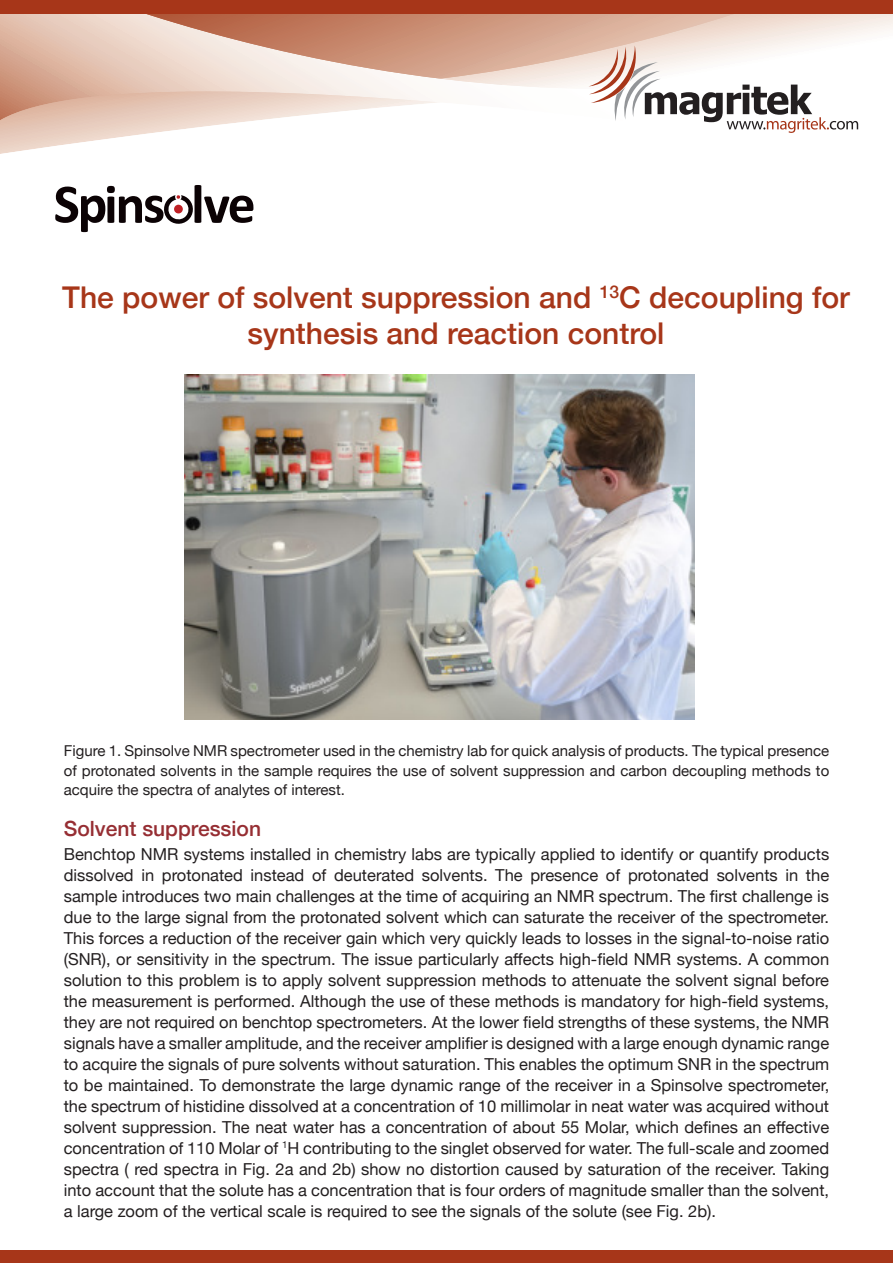
<style>
.page{position:relative;width:893px;height:1263px;background:#fff}
.page>*{position:absolute;margin:0;border:0;box-sizing:border-box;transform-origin:0 0}
.t1{font:500 30px/36px "Helvetica Neue";color:#a73619;text-align:center}
.t2{font:500 21px "Helvetica Neue";color:#962e33}
.t3{font:16.5px/21px "Helvetica Neue";color:#231f20;text-align:justify}
.t4{font:15px/19.5px "Helvetica Neue";color:#231f20;text-align:justify}
</style>
<div class="page">
<svg style="left:0;top:14px;width:893px;height:140px"></svg>
<div style="left:0;top:0;width:893px;height:14px;background:#a73619"></div>
<svg style="left:589px;top:46px;width:269px;height:87px"></svg>
<svg style="left:55px;top:185px;width:198px;height:47px"></svg>
<div style="left:174px;top:205px;width:9px;height:9px;background:#be2025;border-radius:50%"></div>
<div style="left:0;top:1250px;width:893px;height:13px;background:#a73619"></div>
<img style="left:184px;top:374px;width:511px;height:345px">
<h1 class="t1" style="left:62px;top:282px;width:789px">The power of solvent suppression and <sup>13</sup>C decoupling for synthesis and reaction control</h1>
<p class="t4" style="left:64px;top:743px;width:767px">Figure 1. Spinsolve NMR spectrometer used in the chemistry lab for quick analysis of products. The typical presence of protonated solvents in the sample requires the use of solvent suppression and carbon decoupling methods to acquire the spectra of analytes of interest.</p>
<p class="t2" style="left:64px;top:820px;width:199px">Solvent suppression</p>
<p class="t3" style="left:64px;top:845px;width:767px">Benchtop NMR systems installed in chemistry labs are typically applied to identify or quantify products dissolved in protonated instead of deuterated solvents. The presence of protonated solvents in the sample introduces two main challenges at the time of acquiring an NMR spectrum. The first challenge is due to the large signal from the protonated solvent which can saturate the receiver of the spectrometer.<br>This forces a reduction of the receiver gain which very quickly leads to losses in the signal-to-noise ratio (SNR), or sensitivity in the spectrum. The issue particularly affects high-field NMR systems. A common solution to this problem is to apply solvent suppression methods to attenuate the solvent signal before the measurement is performed. Although the use of these methods is mandatory for high-field systems, they are not required on benchtop spectrometers. At the lower field strengths of these systems, the NMR signals have a smaller amplitude, and the receiver amplifier is designed with a large enough dynamic range to acquire the signals of pure solvents without saturation. This enables the optimum SNR in the spectrum to be maintained. To demonstrate the large dynamic range of the receiver in a Spinsolve spectrometer, the spectrum of histidine dissolved at a concentration of 10 millimolar in neat water was acquired without solvent suppression. The neat water has a concentration of about 55 Molar, which defines an effective concentration of 110 Molar of <sup>1</sup>H contributing to the singlet observed for water. The full-scale and zoomed spectra ( red spectra in Fig. 2a and 2b) show no distortion caused by saturation of the receiver. Taking into account that the solute has a concentration that is four orders of magnitude smaller than the solvent, a large zoom of the vertical scale is required to see the signals of the solute (see Fig. 2b).</p>
</div>
